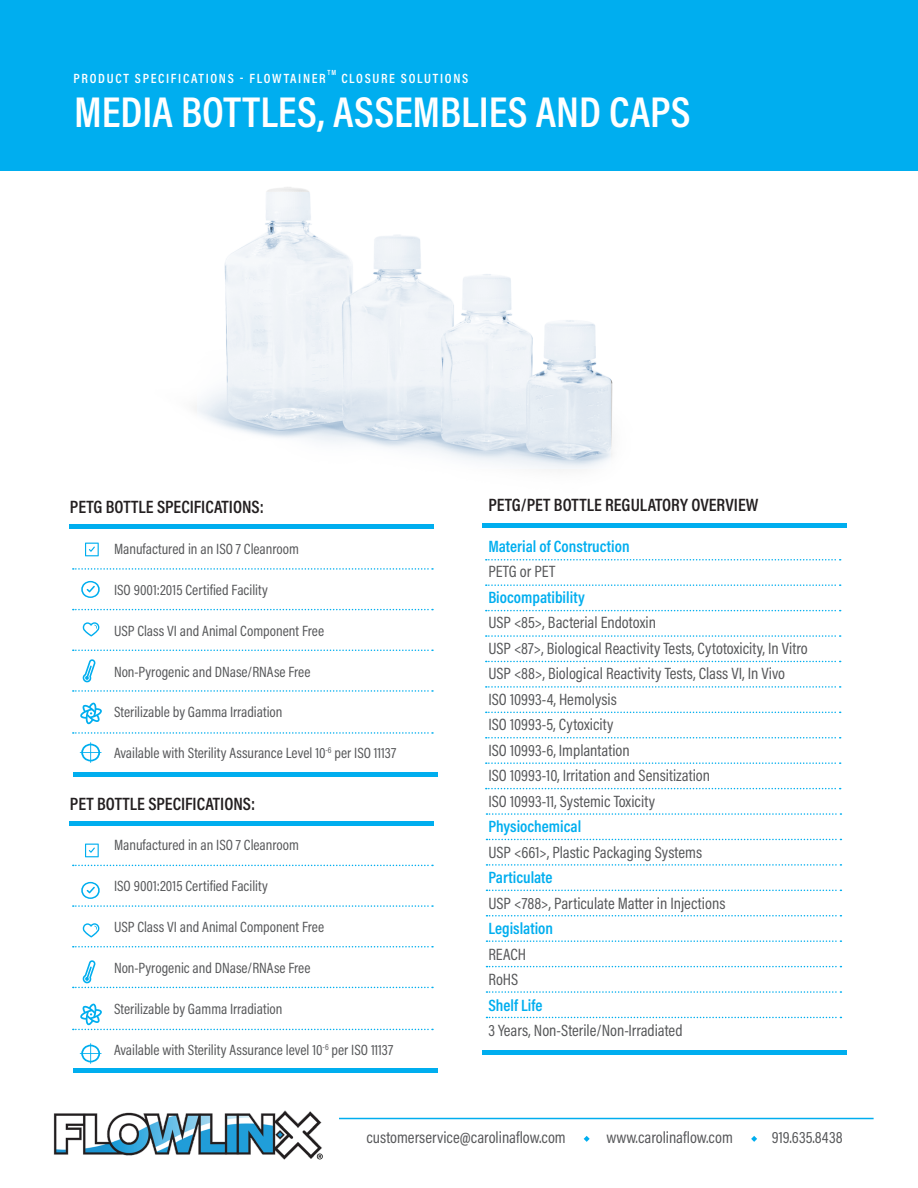
<style>
.page{position:relative;width:918px;height:1188px;background:#fff}
.page>*{position:absolute;margin:0;border:0;box-sizing:border-box;transform-origin:0 0}
.t1{font:600 43.5px "Acumin Pro Cond";color:#fff}
.t2{font:600 18px "Acumin Pro Cond";color:#231f20}
.t3{font:16.5px "Acumin Pro Cond";color:#57585a}
.t4{font:600 16.5px/25.5px "Acumin Pro Cond";color:#00aeef}
.t5{font:15px "Acumin Pro Cond";color:#57585a}
.t6{font:600 13.5px "Acumin Pro Cond";letter-spacing:.125em;color:#fff}
.t7{font:600 7.5px "Acumin Pro Cond";color:#fff}
.s1{font-weight:400;color:#57585a}
</style>
<div class="page">
<img style="left:53px;top:1110px;width:270px;height:50px">
<hr style="left:339px;top:1118px;width:535px;height:1px;background:#00aeef">
<svg style="left:584px;top:1136px;width:6px;height:6px"></svg>
<svg style="left:751px;top:1136px;width:6px;height:6px"></svg>
<div style="left:0;top:0;width:918px;height:171px;background:#00aeef"></div>
<svg style="left:198px;top:192px;width:413px;height:276px"></svg>
<div style="left:74px;top:772px;width:364px;height:5px;background:#00aeef"></div>
<hr style="left:69px;top:525px;width:365px;height:4px;background:#00aeef">
<svg style="left:83px;top:622px;width:16px;height:14px"></svg>
<svg style="left:85px;top:543px;width:14px;height:13px"></svg>
<svg style="left:80px;top:702px;width:22px;height:22px"></svg>
<svg style="left:73px;top:690px;width:360px;height:2px"></svg>
<svg style="left:73px;top:732px;width:360px;height:2px"></svg>
<svg style="left:73px;top:650px;width:360px;height:1px"></svg>
<svg style="left:73px;top:609px;width:360px;height:1px"></svg>
<svg style="left:73px;top:568px;width:360px;height:2px"></svg>
<svg style="left:81px;top:581px;width:19px;height:17px"></svg>
<svg style="left:80px;top:742px;width:22px;height:21px"></svg>
<svg style="left:82px;top:659px;width:14px;height:24px"></svg>
<hr style="left:74px;top:1069px;width:364px;height:4px;background:#00aeef">
<div style="left:69px;top:821px;width:365px;height:5px;background:#00aeef"></div>
<svg style="left:83px;top:923px;width:16px;height:14px"></svg>
<svg style="left:85px;top:844px;width:14px;height:13px"></svg>
<svg style="left:73px;top:1003px;width:360px;height:27px"></svg>
<svg style="left:73px;top:946px;width:360px;height:2px"></svg>
<svg style="left:73px;top:905px;width:360px;height:2px"></svg>
<svg style="left:73px;top:865px;width:360px;height:1px"></svg>
<svg style="left:81px;top:882px;width:19px;height:17px"></svg>
<svg style="left:80px;top:1043px;width:22px;height:21px"></svg>
<svg style="left:73px;top:960px;width:360px;height:28px"></svg>
<hr style="left:483px;top:524px;width:364px;height:4px;background:#00aeef">
<div style="left:483px;top:1050px;width:364px;height:5px;background:#00aeef"></div>
<svg style="left:486px;top:559px;width:355px;height:2px"></svg>
<svg style="left:486px;top:584px;width:355px;height:2px"></svg>
<svg style="left:486px;top:610px;width:355px;height:1px"></svg>
<svg style="left:486px;top:635px;width:355px;height:2px"></svg>
<svg style="left:486px;top:661px;width:355px;height:1px"></svg>
<svg style="left:486px;top:686px;width:355px;height:2px"></svg>
<svg style="left:486px;top:712px;width:355px;height:1px"></svg>
<svg style="left:486px;top:737px;width:355px;height:2px"></svg>
<svg style="left:486px;top:762px;width:355px;height:2px"></svg>
<svg style="left:486px;top:788px;width:355px;height:1px"></svg>
<svg style="left:487px;top:813px;width:354px;height:2px"></svg>
<svg style="left:487px;top:839px;width:354px;height:1px"></svg>
<svg style="left:487px;top:864px;width:354px;height:2px"></svg>
<svg style="left:487px;top:890px;width:354px;height:1px"></svg>
<svg style="left:487px;top:915px;width:354px;height:2px"></svg>
<svg style="left:487px;top:940px;width:354px;height:2px"></svg>
<svg style="left:487px;top:966px;width:354px;height:1px"></svg>
<svg style="left:487px;top:991px;width:354px;height:2px"></svg>
<svg style="left:487px;top:1017px;width:354px;height:1px"></svg>
<p class="t7" style="left:327px;top:68px;width:10px">TM</p>
<p class="t6" style="left:74px;top:69px;width:254px">PRODUCT SPECIFICATIONS - FLOWTAINER</p>
<p class="t6" style="left:341px;top:69px;width:128px">CLOSURE SOLUTIONS</p>
<p class="t1" style="left:74px;top:83px;width:618px">MEDIA BOTTLES, ASSEMBLIES AND CAPS</p>
<p class="t2" style="left:70px;top:495px;width:195px">PETG BOTTLE SPECIFICATIONS:</p>
<p class="t5" style="left:114px;top:539px;width:187px">Manufactured in an ISO 7 Cleanroom</p>
<p class="t5" style="left:114px;top:580px;width:155px">ISO 9001:2015 Certified Facility</p>
<p class="t5" style="left:114px;top:621px;width:212px">USP Class VI and Animal Component Free</p>
<p class="t5" style="left:114px;top:662px;width:198px">Non-Pyrogenic and DNase/RNAse Free</p>
<p class="t5" style="left:114px;top:703px;width:170px">Sterilizable by Gamma Irradiation</p>
<p class="t5" style="left:114px;top:744px;width:284px">Available with Sterility Assurance Level 10<sup>-6</sup> per ISO 11137</p>
<p class="t2" style="left:70px;top:792px;width:187px">PET BOTTLE SPECIFICATIONS:</p>
<p class="t5" style="left:114px;top:836px;width:187px">Manufactured in an ISO 7 Cleanroom</p>
<p class="t5" style="left:114px;top:876px;width:155px">ISO 9001:2015 Certified Facility</p>
<p class="t5" style="left:114px;top:917px;width:212px">USP Class VI and Animal Component Free</p>
<p class="t5" style="left:114px;top:958px;width:198px">Non-Pyrogenic and DNase/RNAse Free</p>
<p class="t5" style="left:114px;top:999px;width:170px">Sterilizable by Gamma Irradiation</p>
<p class="t5" style="left:114px;top:1040px;width:281px">Available with Sterility Assurance level 10<sup>-6</sup> per ISO 11137</p>
<p class="t2" style="left:488px;top:493px;width:272px">PETG/PET BOTTLE REGULATORY OVERVIEW</p>
<p class="t4" style="left:488px;top:533px;width:143px">Material of Construction<br><span class="s1">PETG or PET</span></p>
<p class="t4" style="left:488px;top:584px;width:98px">Biocompatibility</p>
<p class="t3" style="left:488px;top:612px;width:169px">USP &lt;85&gt;, Bacterial Endotoxin</p>
<p class="t3" style="left:488px;top:637px;width:321px">USP &lt;87&gt;, Biological Reactivity Tests, Cytotoxicity, In Vitro</p>
<p class="t3" style="left:488px;top:663px;width:298px">USP &lt;88&gt;, Biological Reactivity Tests, Class VI, In Vivo</p>
<p class="t3" style="left:488px;top:688px;width:130px">ISO 10993-4, Hemolysis</p>
<p class="t3" style="left:488px;top:714px;width:127px">ISO 10993-5, Cytoxicity</p>
<p class="t3" style="left:488px;top:739px;width:143px">ISO 10993-6, Implantation</p>
<p class="t3" style="left:488px;top:765px;width:223px">ISO 10993-10, Irritation and Sensitization</p>
<p class="t3" style="left:488px;top:790px;width:168px">ISO 10993-11, Systemic Toxicity</p>
<p class="t4" style="left:488px;top:813px;width:94px">Physiochemical</p>
<p class="t3" style="left:488px;top:841px;width:215px">USP &lt;661&gt;, Plastic Packaging Systems</p>
<p class="t4" style="left:488px;top:864px;width:66px">Particulate</p>
<p class="t3" style="left:488px;top:892px;width:239px">USP &lt;788&gt;, Particulate Matter in Injections</p>
<p class="t4" style="left:488px;top:915px;width:66px">Legislation</p>
<p class="t3" style="left:488px;top:943px;width:39px">REACH</p>
<p class="t3" style="left:488px;top:969px;width:31px">RoHS</p>
<p class="t4" style="left:488px;top:992px;width:56px">Shelf Life</p>
<p class="t3" style="left:488px;top:1020px;width:196px">3 Years, Non-Sterile/Non-Irradiated</p>
<p class="t3" style="left:366px;top:1127px;width:201px">customerservice@carolinaflow.com</p>
<p class="t3" style="left:607px;top:1127px;width:128px">www.carolinaflow.com</p>
<p class="t3" style="left:772px;top:1127px;width:72px">919.635.8438</p>
</div>
